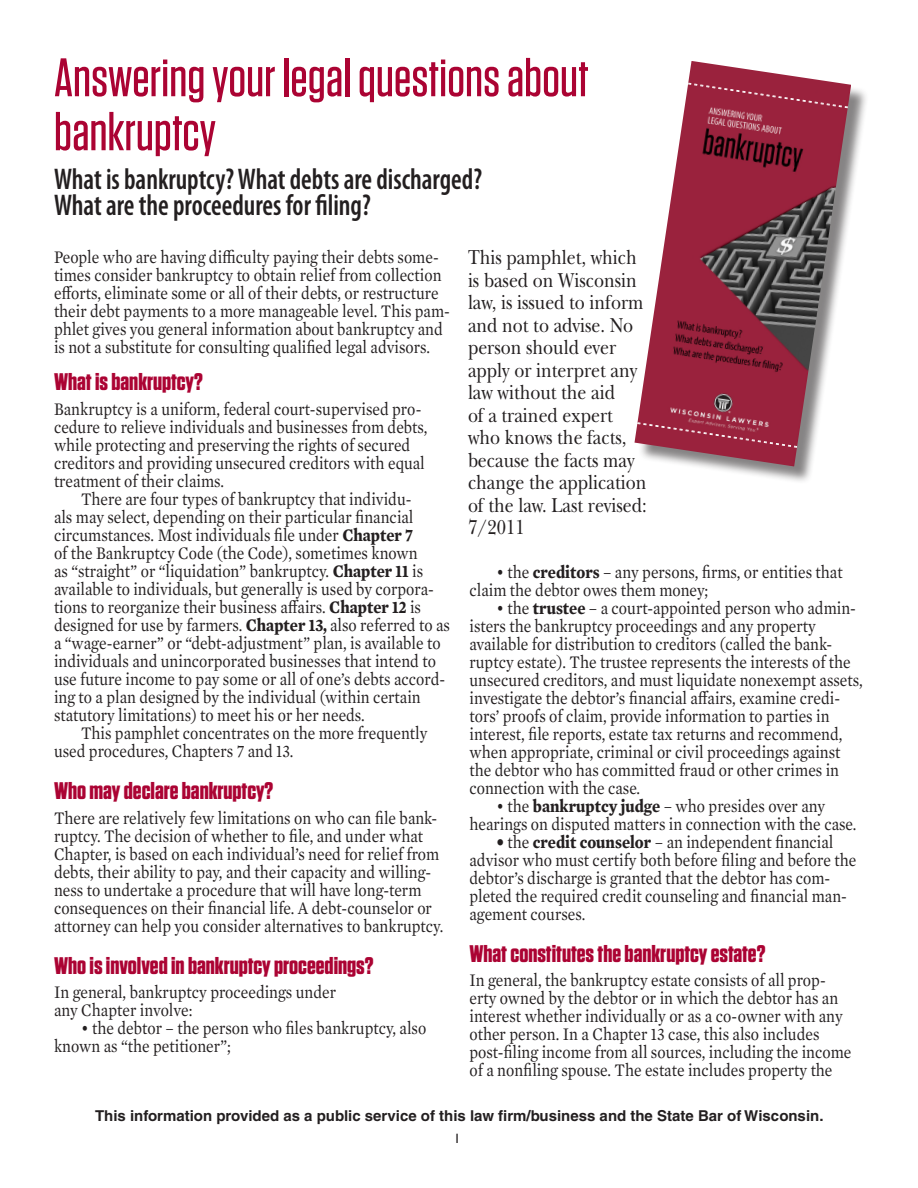
<style>
.page{position:relative;width:918px;height:1188px;background:#fff}
.page>*{position:absolute;margin:0;border:0;box-sizing:border-box;transform-origin:0 0}
.Headline{font:500 54px/54px "Tungsten";color:#ab0333}
.Questions{font:600 condensed 30px/25.5px "Myriad Pro";color:#231f20;scale:.9 1}
.Subhead{font:700 24px "Tungsten";color:#ab0333;scale:1.04 1}
.Disclaimer{font:21px/22.5px "New Baskerville";color:#231f20;scale:.85 1}
.Body{font:18px/18px "Mercury Text G1";color:#231f20;scale:.87 1}
.Body__no_indent{font:18px/18px "Mercury Text G1";color:#231f20;scale:.87 1}
.t1{font:700 15px "Helvetica";color:#231f20}
.t2{font:13.5px "Gill Sans";color:#231f20}
.s1{font-weight:700}
</style>
<div class="page">
<div style="left:637px;top:64px;width:232px;height:420px;background:#231f20;opacity:.55"></div>
<img style="left:634px;top:61px;width:217px;height:405px">
<svg style="left:688px;top:83px;width:160px;height:25px"></svg>
<svg style="left:637px;top:422px;width:160px;height:26px"></svg>
<p class="Headline" style="left:54px;top:51px;width:536px">Answering your legal questions about bankruptcy</p>
<p class="Questions" style="left:54px;top:166px;width:477px">What is bankruptcy? What debts are discharged?<br>What are the proceedures for filing?</p>
<p class="Body__no_indent" style="left:54px;top:247px;width:457px">People who are having difficulty paying their debts some&shy;times consider bankruptcy to obtain relief from collection efforts, eliminate some or all of their debts, or restructure their debt payments to a more manageable level. This pam&shy;phlet gives you general information about bankruptcy and is not a substitute for consulting qualified legal advisors.</p>
<p class="Subhead" style="left:54px;top:369px;width:145px">What is bankruptcy?</p>
<p class="Body__no_indent" style="left:54px;top:399px;width:431px">Bankruptcy is a uniform, federal court-supervised pro&shy;cedure to relieve individuals and businesses from debts, while protecting and preserving the rights of secured creditors and providing unsecured creditors with equal treatment of their claims.</p>
<p class="Body" style="left:54px;top:489px;width:457px;text-indent:27px">There are four types of bankruptcy that individu-<br>als may select, depending on their particular financial circumstances. Most individuals file under <span class="s1">Chapter 7<br></span>of the Bankruptcy Code (the Code), sometimes known<br>as “straight” or “liquidation” bankruptcy. <span class="s1">Chapter 11</span> is available to individuals, but generally is used by corpora&shy;tions to reorganize their business affairs. <span class="s1">Chapter 12</span> is designed for use by farmers. <span class="s1">Chapter 13,</span> also referred to as a “wage-earner” or “debt-adjustment” plan, is available to individuals and unincorporated businesses that intend to use future income to pay some or all of one’s debts accord&shy;ing to a plan designed by the individual (within certain statutory limitations) to meet his or her needs.</p>
<p class="Body" style="left:54px;top:723px;width:431px;text-indent:27px">This pamphlet concentrates on the more frequently used procedures, Chapters 7 and 13.</p>
<p class="Subhead" style="left:54px;top:778px;width:212px">Who may declare bankruptcy?</p>
<p class="Body__no_indent" style="left:54px;top:808px;width:449px">There are relatively few limitations on who can file bank&shy;ruptcy. The decision of whether to file, and under what Chapter, is based on each individual’s need for relief from debts, their ability to pay, and their capacity and willing&shy;ness to undertake a procedure that will have long-term consequences on their financial life. A debt-counselor or attorney can help you consider alternatives to bankruptcy.</p>
<p class="Subhead" style="left:54px;top:952px;width:309px">Who is involved in bankruptcy proceedings?</p>
<p class="Body__no_indent" style="left:54px;top:982px;width:326px">In general, bankruptcy proceedings under</p>
<p class="Body__no_indent" style="left:54px;top:1000px;width:161px">any Chapter involve:</p>
<p class="Body" style="left:54px;top:1018px;width:429px;text-indent:27px">• the debtor – the person who files bankruptcy, also known as “the petitioner”;</p>
<p class="Disclaimer" style="left:468px;top:246px;width:212px">This pamphlet, which is based on Wisconsin law, is issued to inform and not to advise. No person should ever apply or interpret any law without the aid<br>of a trained expert who knows the facts, because the facts may change the application of the law. Last revised:<br>7/2011</p>
<p class="Body" style="left:470px;top:562px;width:430px;text-indent:27px">• the <span class="s1">creditors</span> – any persons, firms, or entities that claim the debtor owes them money;</p>
<p class="Body" style="left:470px;top:598px;width:453px;text-indent:27px">• the <span class="s1">trustee</span> – a court-appointed person who admin&shy;isters the bankruptcy proceedings and any property available for distribution to creditors (called the bank&shy;ruptcy estate). The trustee represents the interests of the unsecured creditors, and must liquidate nonexempt assets, investigate the debtor’s financial affairs, examine credi&shy;tors’ proofs of claim, provide information to parties in interest, file reports, estate tax returns and recommend, when appropriate, criminal or civil proceedings against the debtor who has committed fraud or other crimes in connection with the case.</p>
<p class="Body" style="left:470px;top:796px;width:446px;text-align:center">• the <span class="s1">bankruptcy judge</span> – who presides over any hearings on disputed matters in connection with the case.</p>
<p class="Body" style="left:470px;top:832px;width:446px;text-indent:27px"><span class="s1">•</span> the <span class="s1">credit counselor</span> – an independent financial advisor who must certify both before filing and before the debtor’s discharge is granted that the debtor has com&shy;pleted the required credit counseling and financial man&shy;agement courses.</p>
<p class="Subhead" style="left:470px;top:940px;width:286px">What constitutes the bankruptcy estate?</p>
<p class="Body__no_indent" style="left:470px;top:970px;width:441px">In general, the bankruptcy estate consists of all prop&shy;erty owned by the debtor or in which the debtor has an interest whether individually or as a co-owner with any other person. In a Chapter 13 case, this also includes post-filing income from all sources, including the income of a nonfiling spouse. The estate includes property the</p>
<p class="t1" style="left:95px;top:1107px;width:730px">This information provided as a public service of this law firm/business and the State Bar of Wisconsin.</p>
<p class="t2" style="left:454px;top:1131px;width:8px">1</p>
</div>
